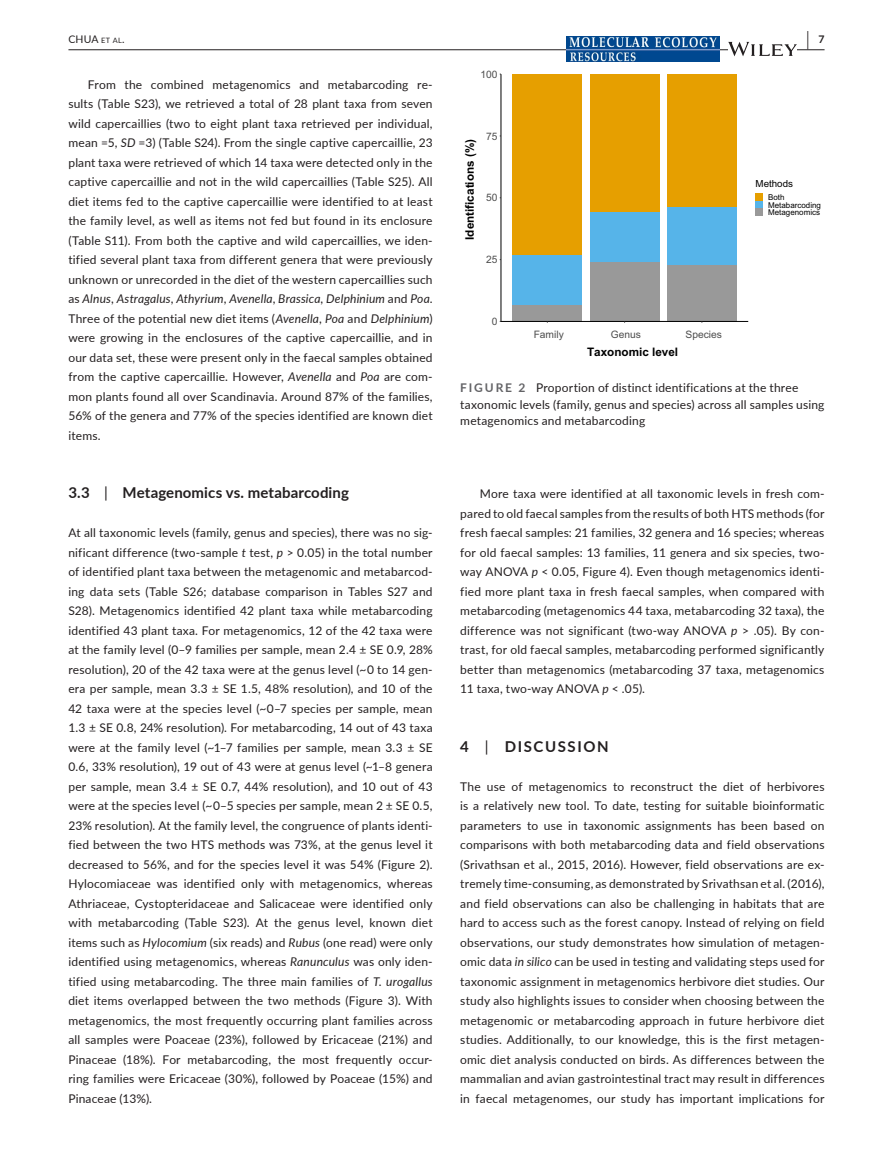
<style>
.page{position:relative;width:893px;height:1174px;background:#fff}
.page>*{position:absolute;margin:0;border:0;box-sizing:border-box;transform-origin:0 0}
.t1{font:700 19.5px "Lato";color:#231f20;scale:.43 1}
.t2{font:700 15px "Lato";letter-spacing:.01em;color:#231f20}
.t3{font:700 15px "Lato";letter-spacing:.11em;color:#231f20}
.t4{font:12px/19.5px "Lato";letter-spacing:.015em;color:#231f20;text-align:justify}
.t5{font:700 11.7px "Arial";color:#000}
.t6{font:10.5px "Lato";color:#231f20}
.t7{font:10.2px "Arial";color:#4d4d4d}
.t8{font:9.75px "Arial";color:#000}
.t9{font:7.95px/7.6px "Arial";color:#000}
.s1{font-size:7.35px}
.s2{font-style:italic}
.s3{font-weight:700;color:#636366}
.s4{font-weight:400}
</style>
<div class="page">
<hr style="left:68px;top:49px;width:756px;height:1px;background:#231f20">
<img style="left:566px;top:36px;width:154px;height:26px">
<svg style="left:728px;top:42px;width:69px;height:14px"></svg>
<div style="left:513px;top:74px;width:69px;height:181px;background:#e69f00"></div>
<div style="left:590px;top:74px;width:69px;height:139px;background:#e69f00"></div>
<div style="left:667px;top:74px;width:70px;height:133px;background:#e69f00"></div>
<div style="left:513px;top:305px;width:69px;height:16px;background:#999"></div>
<div style="left:590px;top:262px;width:69px;height:59px;background:#999"></div>
<div style="left:667px;top:264px;width:70px;height:57px;background:#999"></div>
<div style="left:513px;top:255px;width:69px;height:50px;background:#56b4e9"></div>
<div style="left:590px;top:213px;width:69px;height:49px;background:#56b4e9"></div>
<div style="left:667px;top:207px;width:70px;height:57px;background:#56b4e9"></div>
<hr style="left:501px;top:74px;width:1px;height:247px;background:#000">
<hr style="left:501px;top:321px;width:247px;height:1px;background:#000">
<div style="left:755px;top:193px;width:8px;height:8px;background:#e69f00"></div>
<svg style="left:755px;top:201px;width:8px;height:8px"></svg>
<div style="left:756px;top:201px;width:7px;height:7px;background:#56b4e9"></div>
<div style="left:755px;top:209px;width:8px;height:7px;background:#999"></div>
<p class="t6" style="left:68px;top:31px;width:58px">CHUA <span class="s1">et al</span>.</p>
<h1 class="t1" style="left:807px;top:25px;width:43px">| <sup>7</sup></h1>
<p class="t4" style="left:68px;top:74px;width:366px;text-indent:20px">From the combined metagenomics and metabarcoding re&shy;sults (Table S23), we retrieved a total of 28 plant taxa from seven wild capercaillies (two to eight plant taxa retrieved per individual, mean =5, <span class="s2">SD</span> =3) (Table S24). From the single captive capercaillie, 23 plant taxa were retrieved of which 14 taxa were detected only in the captive capercaillie and not in the wild capercaillies (Table S25). All diet items fed to the captive capercaillie were identified to at least the family level, as well as items not fed but found in its enclosure (Table S11). From both the captive and wild capercaillies, we iden&shy;tified several plant taxa from different genera that were previously unknown or unrecorded in the diet of the western capercaillies such as <span class="s2">Alnus</span>, <span class="s2">Astragalus</span>, <span class="s2">Athyrium</span>, <span class="s2">Avenella</span>, <span class="s2">Brassica</span>, <span class="s2">Delphinium</span> and <span class="s2">Poa</span>.<br>Three of the potential new diet items (<span class="s2">Avenella</span>, <span class="s2">Poa</span> and <span class="s2">Delphinium</span>) were growing in the enclosures of the captive capercaillie, and in our data set, these were present only in the faecal samples obtained from the captive capercaillie. However, <span class="s2">Avenella</span> and <span class="s2">Poa</span> are com&shy;mon plants found all over Scandinavia. Around 87% of the families, 56% of the genera and 77% of the species identified are known diet items.</p>
<p class="t7" style="left:480px;top:68px;width:19px">100</p>
<p class="t7" style="left:486px;top:129px;width:13px">75</p>
<p class="t5" style="left:462px;top:240px;width:102px;rotate:-90deg">Identifications (%)</p>
<p class="t8" style="left:755px;top:177px;width:39px">Methods</p>
<p class="t9" style="left:768px;top:193px;width:54px">Both<br>Metabarcoding<br>Metagenomics</p>
<p class="t7" style="left:486px;top:191px;width:13px">50</p>
<p class="t7" style="left:486px;top:253px;width:13px">25</p>
<p class="t7" style="left:492px;top:315px;width:7px">0</p>
<p class="t7" style="left:534px;top:327px;width:32px">Family</p>
<p class="t7" style="left:611px;top:327px;width:32px">Genus</p>
<p class="t7" style="left:686px;top:327px;width:38px">Species</p>
<p class="t5" style="left:587px;top:344px;width:93px">Taxonomic level</p>
<p class="t4" style="left:460px;top:379px;width:366px;line-height:16.5px;text-align:left"><span class="s3">FIGURE 2</span> Proportion of distinct identifications at the three taxonomic levels (family, genus and species) across all samples using metagenomics and metabarcoding</p>
<p class="t2" style="left:68px;top:482px;width:282px">3.3 <span class="s4">|</span> Metagenomics vs. metabarcoding</p>
<p class="t4" style="left:68px;top:522px;width:366px">At all taxonomic levels (family, genus and species), there was no sig&shy;nificant difference (two-sample <span class="s2">t</span> test, <span class="s2">p</span> &gt; 0.05) in the total number of identified plant taxa between the metagenomic and metabarcod&shy;ing data sets (Table S26; database comparison in Tables S27 and S28). Metagenomics identified 42 plant taxa while metabarcoding identified 43 plant taxa. For metagenomics, 12 of the 42 taxa were at the family level (0–9 families per sample, mean 2.4 ± SE 0.9, 28% resolution), 20 of the 42 taxa were at the genus level (~0 to 14 gen&shy;era per sample, mean 3.3 ± SE 1.5, 48% resolution), and 10 of the 42 taxa were at the species level (~0–7 species per sample, mean 1.3 ± SE 0.8, 24% resolution). For metabarcoding, 14 out of 43 taxa were at the family level (~1–7 families per sample, mean 3.3 ± SE 0.6, 33% resolution), 19 out of 43 were at genus level (~1–8 genera per sample, mean 3.4 ± SE 0.7, 44% resolution), and 10 out of 43 were at the species level (~0–5 species per sample, mean 2 ± SE 0.5, 23% resolution). At the family level, the congruence of plants identi&shy;fied between the two HTS methods was 73%, at the genus level it decreased to 56%, and for the species level it was 54% (Figure 2).<br>Hylocomiaceae was identified only with metagenomics, whereas Athriaceae, Cystopteridaceae and Salicaceae were identified only with metabarcoding (Table S23). At the genus level, known diet items such as <span class="s2">Hylocomium</span> (six reads) and <span class="s2">Rubus</span> (one read) were only identified using metagenomics, whereas <span class="s2">Ranunculus</span> was only iden&shy;tified using metabarcoding. The three main families of <span class="s2">T. urogallus </span>diet items overlapped between the two methods (Figure 3). With metagenomics, the most frequently occurring plant families across all samples were Poaceae (23%), followed by Ericaceae (21%) and Pinaceae (18%). For metabarcoding, the most frequently occur&shy;ring families were Ericaceae (30%), followed by Poaceae (15%) and Pinaceae (13%).</p>
<p class="t4" style="left:460px;top:483px;width:366px;text-indent:20px">More taxa were identified at all taxonomic levels in fresh com&shy;pared to old faecal samples from the results of both HTS methods (for fresh faecal samples: 21 families, 32 genera and 16 species; whereas for old faecal samples: 13 families, 11 genera and six species, two&shy;way ANOVA <span class="s2">p</span> &lt; 0.05, Figure 4). Even though metagenomics identi&shy;fied more plant taxa in fresh faecal samples, when compared with metabarcoding (metagenomics 44 taxa, metabarcoding 32 taxa), the difference was not significant (two-way ANOVA <span class="s2">p</span> &gt; .05). By con&shy;trast, for old faecal samples, metabarcoding performed significantly better than metagenomics (metabarcoding 37 taxa, metagenomics 11 taxa, two-way ANOVA <span class="s2">p</span> &lt; .05).</p>
<p class="t3" style="left:460px;top:735px;width:150px">4 <span class="s4">|</span> DISCUSSION</p>
<p class="t4" style="left:460px;top:776px;width:366px">The use of metagenomics to reconstruct the diet of herbivores is a relatively new tool. To date, testing for suitable bioinformatic parameters to use in taxonomic assignments has been based on comparisons with both metabarcoding data and field observations (Srivathsan et al., 2015, 2016). However, field observations are ex&shy;tremely time-consuming, as demonstrated by Srivathsan et al. (2016), and field observations can also be challenging in habitats that are hard to access such as the forest canopy. Instead of relying on field observations, our study demonstrates how simulation of metagen&shy;omic data <span class="s2">in silico</span> can be used in testing and validating steps used for taxonomic assignment in metagenomics herbivore diet studies. Our study also highlights issues to consider when choosing between the metagenomic or metabarcoding approach in future herbivore diet studies. Additionally, to our knowledge, this is the first metagen&shy;omic diet analysis conducted on birds. As differences between the mammalian and avian gastrointestinal tract may result in differences in faecal metagenomes, our study has important implications for</p>
</div>
